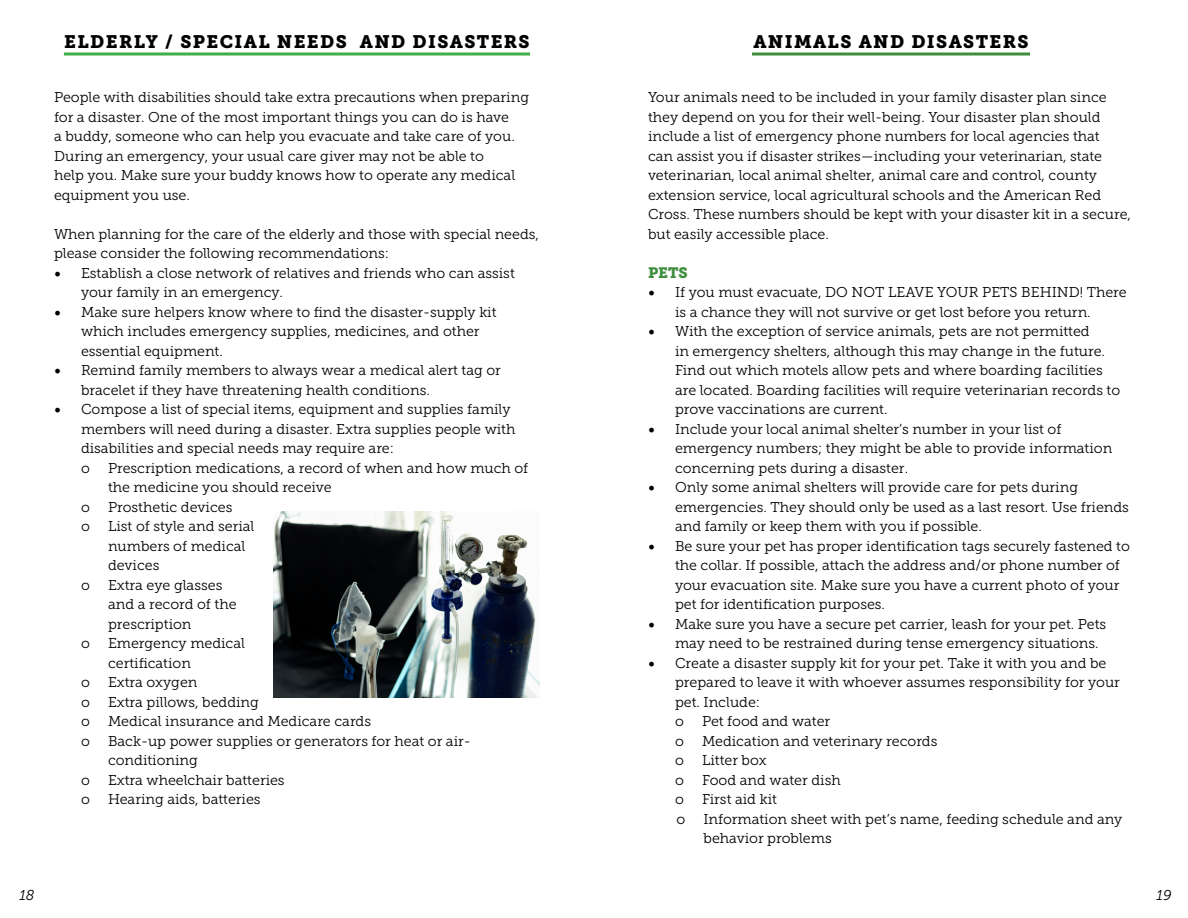
<style>
.page{position:relative;width:1188px;height:918px;background:#fff}
.page>*{position:absolute;margin:0;border:0;box-sizing:border-box;transform-origin:0 0}
.t1{font:18px "Museo Slab 900";letter-spacing:.075em;color:#000}
.t2{font:15px "Museo Slab 900";color:#3f8d3e}
.t3{font:14.25px/19.5px "Museo Slab 300";color:#000}
.t4{font:italic 14.25px "Museo Slab 300";color:#000}
.s1{font-family:"Minion Pro";font-size:18px}
</style>
<div class="page">
<svg style="left:64px;top:52px;width:466px;height:4px;background:#70c176"></svg>
<img style="left:273px;top:512px;width:267px;height:185px">
<svg style="left:752px;top:52px;width:278px;height:4px"></svg>
<p class="t1" style="left:64px;top:31px;width:467px">ELDERLY / SPECIAL NEEDS AND DISASTERS</p>
<p class="t3" style="left:54px;top:88px;width:477px">People with disabilities should take extra precautions when preparing for a disaster. One of the most important things you can do is have<br>a buddy, someone who can help you evacuate and take care of you.<br>During an emergency, your usual care giver may not be able to<br>help you. Make sure your buddy knows how to operate any medical equipment you use.</p>
<p class="t3" style="left:54px;top:224px;width:487px">When planning for the care of the elderly and those with special needs, please consider the following recommendations:</p>
<p class="t3" style="left:81px;top:263px;width:435px;text-indent:-27px"><span class="s1">•</span> Establish a close network of relatives and friends who can assist your family in an emergency.</p>
<p class="t3" style="left:81px;top:302px;width:417px;text-indent:-27px"><span class="s1">•</span> Make sure helpers know where to find the disaster-supply kit which includes emergency supplies, medicines, and other essential equipment.</p>
<p class="t3" style="left:81px;top:361px;width:421px;text-indent:-27px"><span class="s1">•</span> Remind family members to always wear a medical alert tag or bracelet if they have threatening health conditions.</p>
<p class="t3" style="left:81px;top:400px;width:436px;text-indent:-27px"><span class="s1">•</span> Compose a list of special items, equipment and supplies family members will need during a disaster. Extra supplies people with disabilities and special needs may require are:<br>o</p>
<p class="t3" style="left:108px;top:458px;width:422px">Prescription medications, a record of when and how much of the medicine you should receive</p>
<p class="t3" style="left:81px;top:497px;width:10px">o</p>
<p class="t3" style="left:108px;top:497px;width:126px">Prosthetic devices</p>
<p class="t3" style="left:81px;top:517px;width:10px">o</p>
<p class="t3" style="left:108px;top:517px;width:148px">List of style and serial numbers of medical devices</p>
<p class="t3" style="left:81px;top:575px;width:10px">o</p>
<p class="t3" style="left:108px;top:575px;width:130px">Extra eye glasses and a record of the prescription</p>
<p class="t3" style="left:81px;top:634px;width:10px">o</p>
<p class="t3" style="left:108px;top:634px;width:139px">Emergency medical certification</p>
<p class="t3" style="left:81px;top:673px;width:10px">o</p>
<p class="t3" style="left:108px;top:673px;width:91px">Extra oxygen</p>
<p class="t3" style="left:81px;top:692px;width:10px">o</p>
<p class="t3" style="left:108px;top:692px;width:152px">Extra pillows, bedding</p>
<p class="t3" style="left:81px;top:712px;width:10px">o</p>
<p class="t3" style="left:108px;top:712px;width:265px">Medical insurance and Medicare cards</p>
<p class="t3" style="left:81px;top:731px;width:10px">o</p>
<p class="t3" style="left:108px;top:731px;width:364px">Back-up power supplies or generators for heat or air&shy;conditioning</p>
<p class="t3" style="left:81px;top:770px;width:10px">o</p>
<p class="t3" style="left:108px;top:770px;width:178px">Extra wheelchair batteries</p>
<p class="t3" style="left:81px;top:790px;width:10px">o</p>
<p class="t3" style="left:108px;top:790px;width:154px">Hearing aids, batteries</p>
<p class="t1" style="left:753px;top:31px;width:277px">ANIMALS AND DISASTERS</p>
<p class="t3" style="left:648px;top:88px;width:485px">Your animals need to be included in your family disaster plan since they depend on you for their well-being. Your disaster plan should include a list of emergency phone numbers for local agencies that<br>can assist you if disaster strikes—including your veterinarian, state veterinarian, local animal shelter, animal care and control, county extension service, local agricultural schools and the American Red Cross. These numbers should be kept with your disaster kit in a secure, but easily accessible place.</p>
<p class="t2" style="left:648px;top:264px;width:41px">PETS</p>
<p class="t3" style="left:675px;top:283px;width:453px;text-indent:-27px"><span class="s1">•</span> If you must evacuate, DO NOT LEAVE YOUR PETS BEHIND! There is a chance they will not survive or get lost before you return.</p>
<p class="t3" style="left:675px;top:322px;width:447px;text-indent:-27px"><span class="s1">•</span> With the exception of service animals, pets are not permitted<br>in emergency shelters, although this may change in the future.<br>Find out which motels allow pets and where boarding facilities are located. Boarding facilities will require veterinarian records to prove vaccinations are current.</p>
<p class="t3" style="left:675px;top:419px;width:439px;text-indent:-27px"><span class="s1">•</span> Include your local animal shelter’s number in your list of emergency numbers; they might be able to provide information concerning pets during a disaster.</p>
<p class="t3" style="left:675px;top:478px;width:455px;text-indent:-27px"><span class="s1">•</span> Only some animal shelters will provide care for pets during emergencies. They should only be used as a last resort. Use friends and family or keep them with you if possible.</p>
<p class="t3" style="left:675px;top:536px;width:456px;text-indent:-27px"><span class="s1">•</span> Be sure your pet has proper identification tags securely fastened to the collar. If possible, attach the address and/or phone number of your evacuation site. Make sure you have a current photo of your pet for identification purposes.</p>
<p class="t3" style="left:675px;top:614px;width:433px;text-indent:-27px"><span class="s1">•</span> Make sure you have a secure pet carrier, leash for your pet. Pets may need to be restrained during tense emergency situations.</p>
<p class="t3" style="left:675px;top:653px;width:447px;text-indent:-27px"><span class="s1">•</span> Create a disaster supply kit for your pet. Take it with you and be prepared to leave it with whoever assumes responsibility for your pet. Include:<br>o</p>
<p class="t3" style="left:702px;top:712px;width:130px">Pet food and water</p>
<p class="t3" style="left:675px;top:731px;width:10px">o</p>
<p class="t3" style="left:702px;top:731px;width:237px">Medication and veterinary records</p>
<p class="t3" style="left:675px;top:751px;width:10px">o</p>
<p class="t3" style="left:702px;top:751px;width:66px">Litter box</p>
<p class="t3" style="left:675px;top:770px;width:10px">o</p>
<p class="t3" style="left:702px;top:770px;width:140px">Food and water dish</p>
<p class="t3" style="left:675px;top:790px;width:10px">o</p>
<p class="t3" style="left:702px;top:790px;width:76px">First aid kit</p>
<p class="t3" style="left:677px;top:809px;width:10px">o</p>
<p class="t3" style="left:704px;top:809px;width:420px">Information sheet with pet’s name, feeding schedule and any behavior problems</p>
<p class="t4" style="left:20px;top:887px;width:17px">18</p>
<p class="t4" style="left:1157px;top:887px;width:16px">19</p>
</div>
